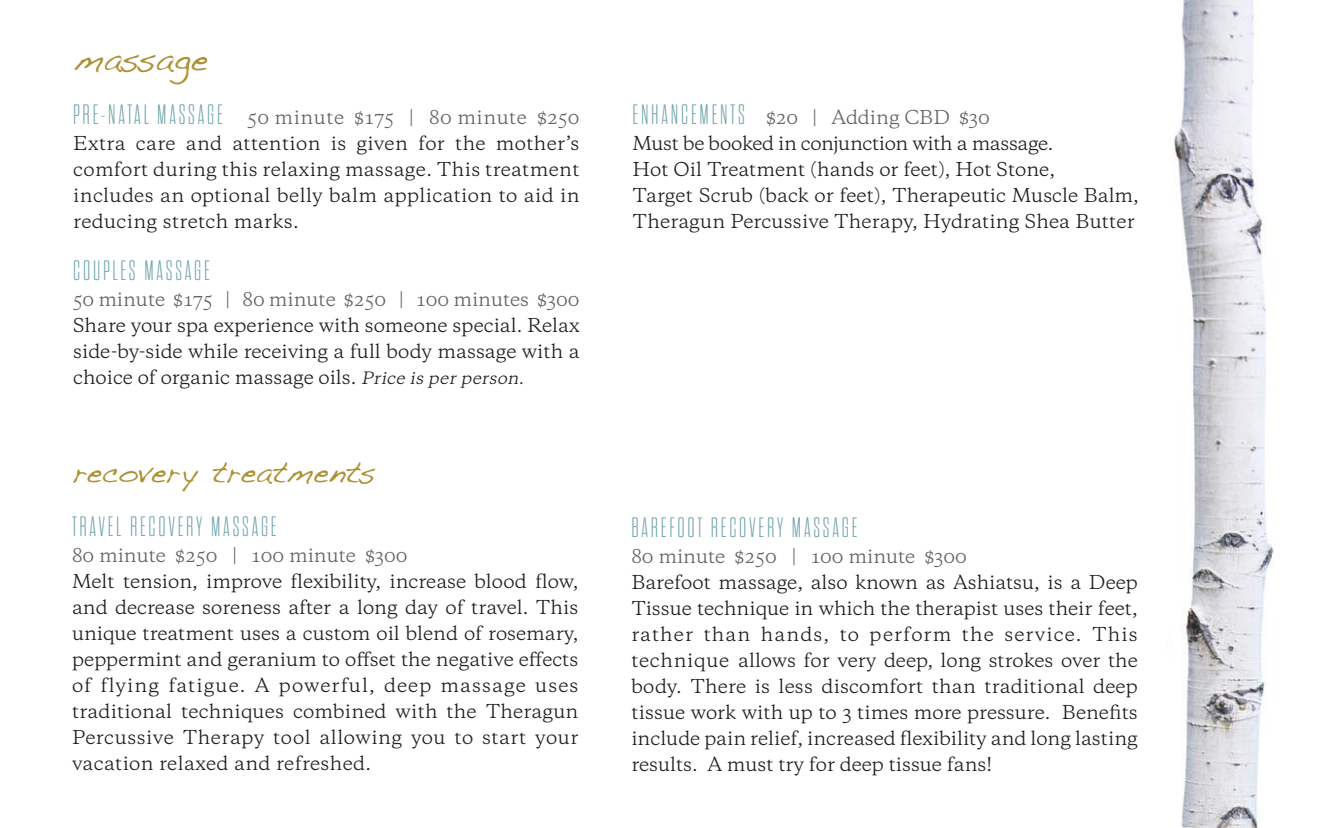
<style>
.page{position:relative;width:1332px;height:828px;background:#fff}
.page>*{position:absolute;margin:0;border:0;box-sizing:border-box;transform-origin:0 0}
.t1{font:300 expanded 28px "Dharma Gothic M";letter-spacing:.1em;color:#6fa4ab}
.t2{font:28px "Dakota";color:#ad9135}
.t3{font:25px "Dakota";color:#ad9135}
.t4{font:18px/26px "Copernicus";color:#241f1f;text-align:justify}
.t5{font:18px "Copernicus";color:#656365}
.t6{font:18px "Copernicus";letter-spacing:.03em;color:#656365}
.s1{font-style:italic;font-size:16px}
.s2{font-family:"Dharma Gothic M";font-weight:300;font-stretch:expanded;font-size:28px;color:#6fa4ab}
.s3{color:#656365}
</style>
<div class="page">
<img style="left:1174px;top:0;width:100px;height:828px">
<h1 class="t2" style="left:73px;top:44px;width:136px">massage</h1>
<h1 class="t1" style="left:73px;top:101px;width:151px">PRE-NATAL MASSAGE</h1>
<p class="t6" style="left:248px;top:105px;width:333px">50 minute $175 | 80 minute $250</p>
<p class="t4" style="left:73px;top:130px;width:508px">Extra care and attention is given for the mother’s comfort during this relaxing massage. This treatment includes an optional belly balm application to aid in reducing stretch marks.</p>
<h1 class="t1" style="left:73px;top:257px;width:138px">COUPLES MASSAGE</h1>
<p class="t5" style="left:73px;top:287px;width:508px">50 minute $175 | 80 minute $250 | 100 minutes $300</p>
<p class="t4" style="left:73px;top:312px;width:508px">Share your spa experience with someone special. Relax side-by-side while receiving a full body massage with a choice of organic massage oils. <span class="s1">Price is per person.</span></p>
<h2 class="t3" style="left:72px;top:459px;width:304px">recovery treatments</h2>
<h1 class="t1" style="left:72px;top:513px;width:206px">TRAVEL RECOVERY MASSAGE</h1>
<p class="t5" style="left:72px;top:543px;width:337px">80 minute $250 | 100 minute $300</p>
<p class="t4" style="left:72px;top:568px;width:508px">Melt tension, improve flexibility, increase blood flow, and decrease soreness after a long day of travel. This unique treatment uses a custom oil blend of rosemary, peppermint and geranium to offset the negative effects of flying fatigue. A powerful, deep massage uses traditional techniques combined with the Theragun Percussive Therapy tool allowing you to start your vacation relaxed and refreshed.</p>
<p class="t4" style="left:633px;top:104px;width:508px;text-align:left"><span class="s2">ENHANCEMENTS</span> <span class="s3">$20 | Adding CBD $30<br></span>Must be booked in conjunction with a massage.<br>Hot Oil Treatment (hands or feet), Hot Stone,<br>Target Scrub (back or feet), Therapeutic Muscle Balm, Theragun Percussive Therapy, Hydrating Shea Butter</p>
<h1 class="t1" style="left:631px;top:514px;width:228px">BAREFOOT RECOVERY MASSAGE</h1>
<p class="t5" style="left:631px;top:544px;width:337px">80 minute $250 | 100 minute $300</p>
<p class="t4" style="left:631px;top:569px;width:508px">Barefoot massage, also known as Ashiatsu, is a Deep Tissue technique in which the therapist uses their feet, rather than hands, to perform the service. This technique allows for very deep, long strokes over the body. There is less discomfort than traditional deep tissue work with up to 3 times more pressure. Benefits include pain relief, increased flexibility and long lasting results. A must try for deep tissue fans!</p>
</div>
